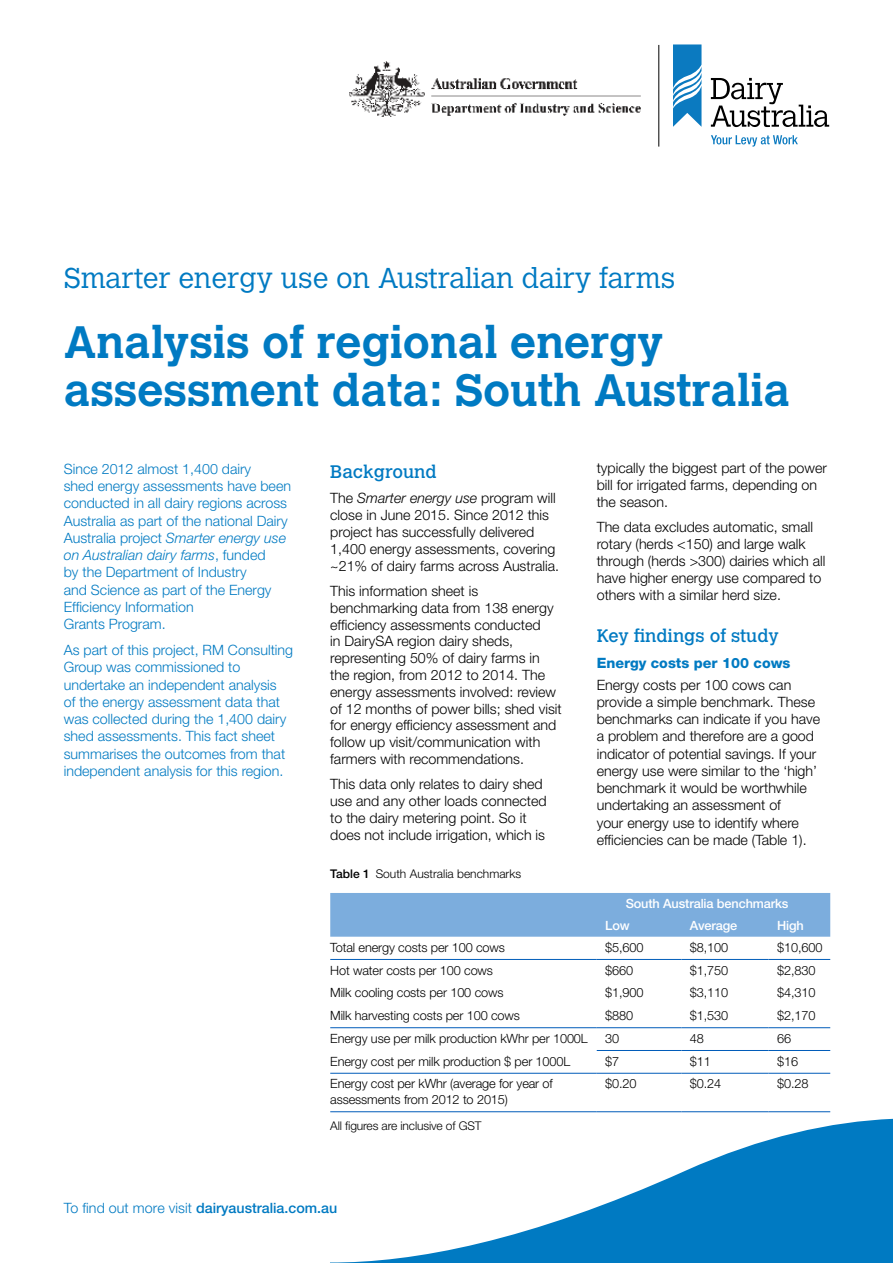
<style>
.page{position:relative;width:893px;height:1263px;background:#fff}
.page>*{position:absolute;margin:0;border:0;box-sizing:border-box;transform-origin:0 0}
.t1{font:700 45px/48px "Calvert MT Std";color:#007ac2}
.t2{font:300 28.5px "Calvert MT Std";color:#007ac2}
.t3{font:18px "Calvert MT Std";color:#007ac2}
.t4{font:300 14.25px/16.8px "Helvetica Neue LT Std";color:#000}
.t5{font:300 14.25px/17.2px "Helvetica Neue LT Std";color:#007ac2}
.t6{font:500 14.25px "Helvetica Neue LT Std";color:#007ac2}
.t7{font:800 14.25px "Helvetica Neue LT Std";color:#007ac2}
.t8{font:300 12.75px/15.8px "Helvetica Neue LT Std";letter-spacing:-.01em;color:#000}
.t9{font:500 12.75px/21.9px "Helvetica Neue LT Std";letter-spacing:-.01em;color:#fff}
.t10{font:300 12px "Helvetica Neue";color:#000}
.t11{font:300 12px "Helvetica Neue LT Std";letter-spacing:-.01em;color:#000}
.s1{font-style:italic}
.s2{font-family:"Helvetica Neue LT Std";font-weight:500}
.s3{font-weight:300}
</style>
<div class="page">
<svg style="left:330px;top:1119px;width:563px;height:144px"></svg>
<div style="left:330px;top:893px;width:500px;height:44px;background:#7caddd"></div>
<hr style="left:330px;top:959px;width:267px;height:1px;background:#005cb9">
<hr style="left:597px;top:959px;width:84px;height:1px;background:#005cb9">
<hr style="left:681px;top:959px;width:88px;height:1px;background:#005cb9">
<hr style="left:769px;top:959px;width:61px;height:1px;background:#005cb9">
<hr style="left:330px;top:1027px;width:267px;height:1px;background:#005cb9">
<hr style="left:597px;top:1027px;width:84px;height:1px;background:#005cb9">
<hr style="left:681px;top:1027px;width:88px;height:1px;background:#005cb9">
<hr style="left:769px;top:1027px;width:61px;height:1px;background:#005cb9">
<hr style="left:597px;top:1050px;width:84px;height:1px;background:#005cb9">
<hr style="left:681px;top:1050px;width:88px;height:1px;background:#005cb9">
<hr style="left:769px;top:1050px;width:61px;height:1px;background:#005cb9">
<hr style="left:330px;top:1073px;width:267px;height:1px;background:#005cb9">
<hr style="left:330px;top:1111px;width:267px;height:1px;background:#005cb9">
<hr style="left:597px;top:1073px;width:84px;height:1px;background:#005cb9">
<hr style="left:681px;top:1073px;width:88px;height:1px;background:#005cb9">
<hr style="left:769px;top:1073px;width:61px;height:1px;background:#005cb9">
<hr style="left:597px;top:1111px;width:84px;height:1px;background:#005cb9">
<hr style="left:681px;top:1111px;width:88px;height:1px;background:#005cb9">
<hr style="left:769px;top:1111px;width:61px;height:1px;background:#005cb9">
<img style="left:349px;top:61px;width:292px;height:56px">
<svg style="left:711px;top:78px;width:118px;height:49px"></svg>
<svg style="left:673px;top:44px;width:28px;height:83px"></svg>
<svg style="left:711px;top:135px;width:87px;height:12px"></svg>
<hr style="left:659px;top:45px;width:1px;height:102px;background:#000">
<h2 class="t2" style="left:64px;top:262px;width:613px">Smarter energy use on Australian dairy farms</h2>
<h1 class="t1" style="left:64px;top:317px;width:728px">Analysis of regional energy assessment data: South Australia</h1>
<p class="t5" style="left:64px;top:460px;width:229px">Since 2012 almost 1,400 dairy<br>shed energy assessments have been conducted in all dairy regions across<br>Australia as part of the national Dairy<br>Australia project <span class="s1">Smarter energy use on Australian dairy farms</span>, funded<br>by the Department of Industry<br>and Science as part of the Energy<br>Efficiency Information<br>Grants Program.</p>
<p class="t5" style="left:64px;top:641px;width:231px">As part of this project, RM Consulting Group was commissioned to undertake an independent analysis<br>of the energy assessment data that was collected during the 1,400 dairy shed assessments. This fact sheet summarises the outcomes from that independent analysis for this region.</p>
<p class="t3" style="left:330px;top:461px;width:108px">Background</p>
<p class="t4" style="left:330px;top:490px;width:230px">The <span class="s1">Smarter energy use</span> program will close in June 2015. Since 2012 this project has successfully delivered 1,400 energy assessments, covering ~21% of dairy farms across Australia.</p>
<p class="t4" style="left:330px;top:582px;width:233px">This information sheet is benchmarking data from 138 energy efficiency assessments conducted<br>in DairySA region dairy sheds, representing 50% of dairy farms in the region, from 2012 to 2014. The energy assessments involved: review of 12 months of power bills; shed visit for energy efficiency assessment and follow up visit/communication with farmers with recommendations.</p>
<p class="t4" style="left:330px;top:775px;width:218px">This data only relates to dairy shed use and any other loads connected to the dairy metering point. So it does not include irrigation, which is</p>
<p class="t10" style="left:330px;top:867px;width:192px"><span class="s2">Table 1</span> South Australia benchmarks</p>
<p class="t4" style="left:597px;top:460px;width:232px">typically the biggest part of the power bill for irrigated farms, depending on the season.</p>
<p class="t4" style="left:597px;top:518px;width:230px">The data excludes automatic, small rotary (herds &lt;150) and large walk through (herds &gt;300) dairies which all have higher energy use compared to others with a similar herd size.</p>
<p class="t3" style="left:597px;top:625px;width:184px">Key findings of study</p>
<p class="t7" style="left:597px;top:654px;width:195px">Energy costs per 100 cows</p>
<p class="t4" style="left:597px;top:675px;width:225px;line-height:17.2px">Energy costs per 100 cows can provide a simple benchmark. These benchmarks can indicate if you have a problem and therefore are a good indicator of potential savings. If your energy use were similar to the ‘high’ benchmark it would be worthwhile undertaking an assessment of<br>your energy use to identify where efficiencies can be made (Table 1).</p>
<p class="t9" style="left:605px;top:893px;width:185px;text-indent:20px">South Australia benchmarks<br>Low</p>
<p class="t9" style="left:690px;top:915px;width:49px">Average</p>
<p class="t9" style="left:777px;top:915px;width:28px">High</p>
<p class="t8" style="left:330px;top:939px;width:176px">Total energy costs per 100 cows</p>
<p class="t8" style="left:605px;top:939px;width:40px">$5,600</p>
<p class="t8" style="left:690px;top:939px;width:40px">$8,100</p>
<p class="t8" style="left:777px;top:939px;width:47px">$10,600</p>
<p class="t8" style="left:330px;top:962px;width:164px">Hot water costs per 100 cows</p>
<p class="t8" style="left:605px;top:962px;width:29px">$660</p>
<p class="t8" style="left:690px;top:962px;width:40px">$1,750</p>
<p class="t8" style="left:777px;top:962px;width:40px">$2,830</p>
<p class="t8" style="left:330px;top:985px;width:175px">Milk cooling costs per 100 cows</p>
<p class="t8" style="left:605px;top:985px;width:40px">$1,900</p>
<p class="t8" style="left:690px;top:985px;width:40px">$3,110</p>
<p class="t8" style="left:777px;top:985px;width:40px">$4,310</p>
<p class="t8" style="left:330px;top:1007px;width:191px">Milk harvesting costs per 100 cows</p>
<p class="t8" style="left:605px;top:1007px;width:29px">$880</p>
<p class="t8" style="left:690px;top:1007px;width:40px">$1,530</p>
<p class="t8" style="left:777px;top:1007px;width:40px">$2,170</p>
<p class="t8" style="left:330px;top:1030px;width:259px">Energy use per milk production kWhr per 1000L</p>
<p class="t8" style="left:605px;top:1030px;width:16px">30</p>
<p class="t8" style="left:690px;top:1030px;width:16px">48</p>
<p class="t8" style="left:777px;top:1030px;width:16px">66</p>
<p class="t8" style="left:330px;top:1053px;width:242px">Energy cost per milk production $ per 1000L</p>
<p class="t8" style="left:605px;top:1053px;width:16px">$7</p>
<p class="t8" style="left:690px;top:1053px;width:23px">$11</p>
<p class="t8" style="left:777px;top:1053px;width:23px">$16</p>
<p class="t8" style="left:330px;top:1076px;width:224px">Energy cost per kWhr (average for year of assessments from 2012 to 2015)</p>
<p class="t8" style="left:605px;top:1076px;width:33px">$0.20</p>
<p class="t8" style="left:690px;top:1076px;width:33px">$0.24</p>
<p class="t8" style="left:777px;top:1076px;width:33px">$0.28</p>
<p class="t11" style="left:330px;top:1118px;width:153px">All figures are inclusive of GST</p>
<p class="t6" style="left:64px;top:1199px;width:275px"><span class="s3">To find out more visit</span> dairyaustralia.com.au</p>
</div>
